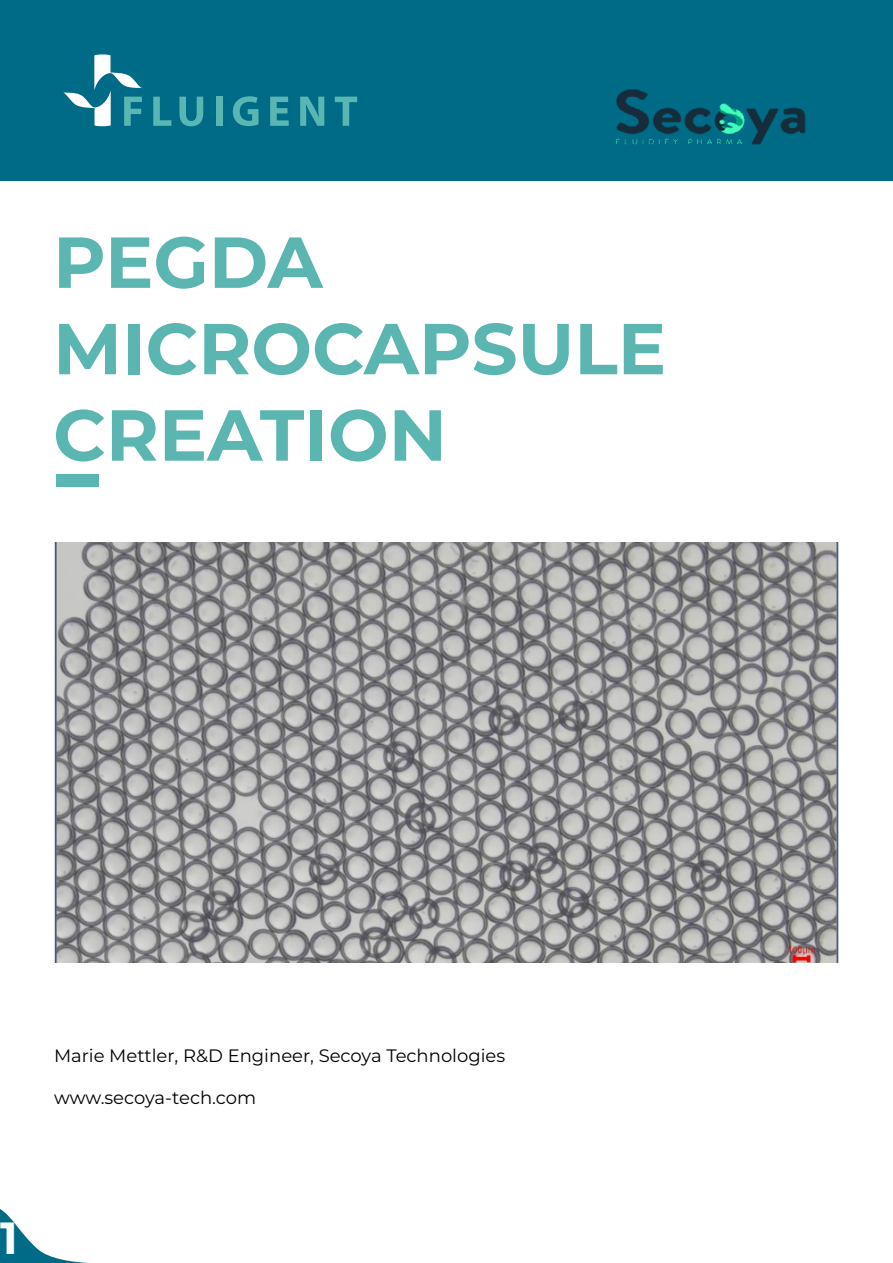
<style>
.page{position:relative;width:893px;height:1263px;background:#fff}
.page>*{position:absolute;margin:0;border:0;box-sizing:border-box;transform-origin:0 0}
.t1{font:700 72px/86.4px "Montserrat";color:#5bb6b1}
.t2{font:700 45px "Montserrat";color:#fff}
.t3{font:18px "Montserrat";color:#000}
</style>
<div class="page">
<div style="left:0;top:0;width:893px;height:181px;background:#006b86"></div>
<svg style="left:0;top:1209px;width:89px;height:54px"></svg>
<svg style="left:63px;top:54px;width:79px;height:73px"></svg>
<svg style="left:153px;top:97px;width:18px;height:29px"></svg>
<svg style="left:179px;top:97px;width:24px;height:29px"></svg>
<div style="left:216px;top:97px;width:6px;height:29px;background:#59b6b2"></div>
<svg style="left:233px;top:96px;width:26px;height:30px"></svg>
<svg style="left:270px;top:97px;width:19px;height:29px"></svg>
<svg style="left:300px;top:97px;width:24px;height:29px"></svg>
<svg style="left:335px;top:97px;width:22px;height:29px"></svg>
<img style="left:616px;top:89px;width:190px;height:56px">
<div style="left:56px;top:474px;width:42px;height:12px;background:#59b6b2"></div>
<img style="left:54px;top:543px;width:785px;height:420px">
<h1 class="t1" style="left:53px;top:215px;width:614px">PEGDA<br>MICROCAPSULE<br>CREATION</h1>
<p class="t3" style="left:54px;top:1043px;width:453px">Marie Mettler, R&amp;D Engineer, Secoya Technologies</p>
<p class="t3" style="left:54px;top:1085px;width:204px">www.secoya-tech.com</p>
<h2 class="t2" style="left:0;top:1205px;width:19px">1</h2>
</div>
